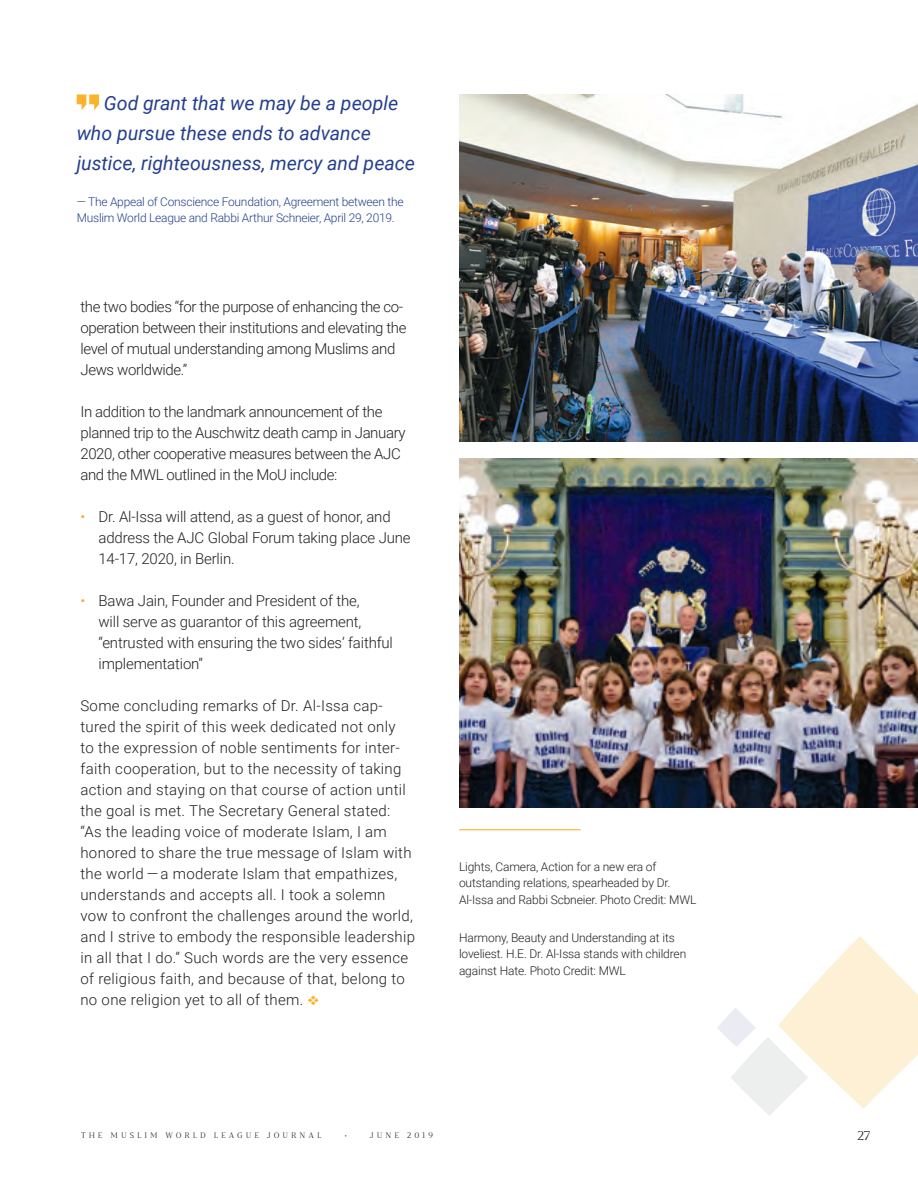
<style>
.page{position:relative;width:918px;height:1188px;background:#fff}
.page>*{position:absolute;margin:0;border:0;box-sizing:border-box;transform-origin:0 0}
.t1{font:italic 19.5px/30px "Roboto";color:#253f8e}
.t2{font:300 15px/21px "Roboto";letter-spacing:.01em;color:#231f20}
.t3{font:300 15px/21px "Roboto";letter-spacing:-.025em;color:#231f20}
.t4{font:300 15px/21px "Roboto";letter-spacing:-.01em;color:#231f20}
.t5{font:300 12px/16.5px "Roboto";letter-spacing:-.01em;color:#231f20}
.t6{font:300 12px/16.5px "Roboto";letter-spacing:-.02em;color:#253f8e}
.t7{font:300 12px "Bw Darius";color:#231f20}
.t8{font:300 7.5px "Bw Darius";letter-spacing:.4em;color:#231f20}
.s1{color:#faa633}
.s2{color:#fcb32c}
</style>
<div class="page">
<svg style="left:778px;top:936px;width:140px;height:173px"></svg>
<div style="left:717px;top:1007px;width:39px;height:40px;background:linear-gradient(to right,#f2f2f7,#f3f3f8);border-radius:50%"></div>
<div style="left:731px;top:1037px;width:77px;height:79px;background:linear-gradient(to right,#f3f4f4,#f4f5f5);border-radius:50%"></div>
<svg style="left:77px;top:95px;width:22px;height:15px"></svg>
<img style="left:459px;top:95px;width:459px;height:347px">
<img style="left:459px;top:459px;width:459px;height:348px">
<hr style="left:459px;top:829px;width:122px;height:1px;background:#fcb32c">
<h1 class="t1" style="left:77px;top:88px;width:340px;text-indent:27px">God grant that we may be a people who pursue these ends to advance justice, righteousness, mercy and peace</h1>
<p class="t6" style="left:77px;top:193px;width:329px">— The Appeal of Conscience Foundation, Agreement between the<br>Muslim World League and Rabbi Arthur Schneier, April 29, 2019.</p>
<p class="t3" style="left:80px;top:296px;width:328px">the two bodies “for the purpose of enhancing the co&shy;operation between their institutions and elevating the level of mutual understanding among Muslims and Jews worldwide.”</p>
<p class="t3" style="left:80px;top:401px;width:327px">In addition to the landmark announcement of the planned trip to the Auschwitz death camp in January 2020, other cooperative measures between the AJC and the MWL outlined in the MoU include:</p>
<p class="t4" style="left:98px;top:506px;width:314px;text-indent:-18px"><span class="s1">•</span> Dr. Al-Issa will attend, as a guest of honor, and address the AJC Global Forum taking place June<br>14-17, 2020, in Berlin.</p>
<p class="t4" style="left:98px;top:590px;width:296px;text-indent:-18px"><span class="s1">•</span> Bawa Jain, Founder and President of the,<br>will serve as guarantor of this agreement, “entrusted with ensuring the two sides’ faithful implementation”</p>
<p class="t2" style="left:80px;top:695px;width:336px">Some concluding remarks of Dr. Al-Issa cap&shy;tured the spirit of this week dedicated not only<br>to the expression of noble sentiments for inter&shy;faith cooperation, but to the necessity of taking action and staying on that course of action until the goal is met. The Secretary General stated: “As the leading voice of moderate Islam, I am honored to share the true message of Islam with the world — a moderate Islam that empathizes, understands and accepts all. I took a solemn vow to confront the challenges around the world, and I strive to embody the responsible leadership in all that I do.” Such words are the very essence of religious faith, and because of that, belong to no one religion yet to all of them. <span class="s2">❖</span></p>
<p class="t5" style="left:459px;top:858px;width:239px">Lights, Camera, Action for a new era of outstanding relations, spearheaded by Dr.<br>Al-Issa and Rabbi Scbneier. Photo Credit: MWL</p>
<p class="t5" style="left:459px;top:929px;width:229px">Harmony, Beauty and Understanding at its loveliest. H.E. Dr. Al-Issa stands with children against Hate. Photo Credit: MWL</p>
<p class="t8" style="left:81px;top:1130px;width:242px">THE MUSLIM WORLD LEAGUE JOURNAL</p>
<p class="t8" style="left:344px;top:1130px;width:4px">•</p>
<p class="t8" style="left:370px;top:1130px;width:64px">JUNE 2019</p>
<p class="t7" style="left:857px;top:1127px;width:15px">27</p>
</div>
